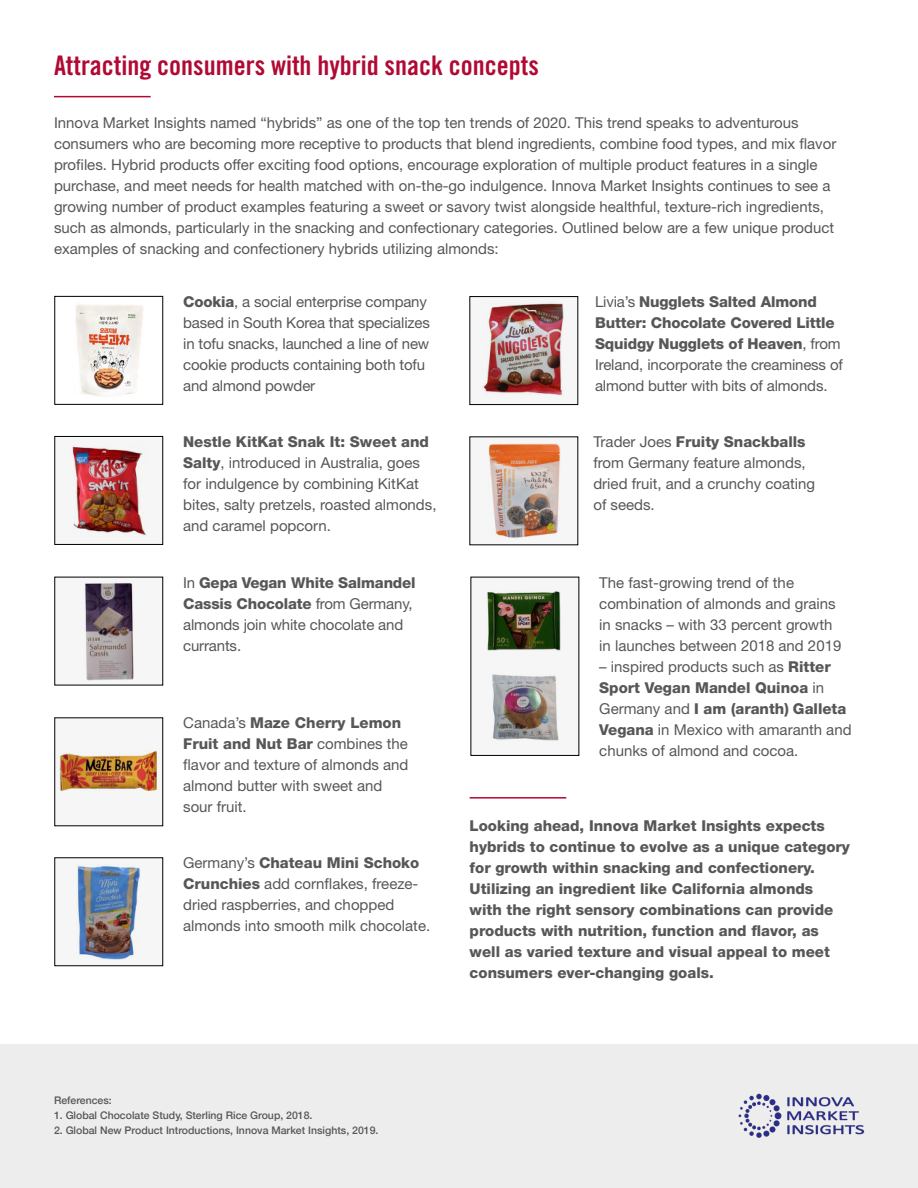
<style>
.page{position:relative;width:918px;height:1188px;background:#fff}
.page>*{position:absolute;margin:0;border:0;box-sizing:border-box;transform-origin:0 0}
.t1{font:27px "Trade Gothic Bold Cond Twenty";color:#b10933}
.t2{font:15px/21px "Helvetica Neue LT Std";color:#575756}
.t3{font:800 15px/21px "Helvetica Neue LT Std";color:#575756}
.t4{font:500 10.5px "Helvetica Neue";color:#575756}
.s1{font-weight:800}
</style>
<div class="page">
<div style="left:0;top:1044px;width:918px;height:144px;background:#ededed"></div>
<hr style="left:54px;top:96px;width:97px;height:1px;background:#b10933">
<hr style="left:470px;top:797px;width:96px;height:2px;background:#b10933">
<img style="left:75px;top:304px;width:69px;height:92px">
<div style="left:55px;top:296px;width:108px;height:109px;border:1px solid #000"></div>
<div style="left:55px;top:436px;width:108px;height:108px;background:#f6f6f6"></div>
<img style="left:72px;top:446px;width:74px;height:90px">
<div style="left:55px;top:436px;width:108px;height:109px;border:1px solid #000"></div>
<div style="left:55px;top:577px;width:108px;height:108px;background:#f6f6f6"></div>
<img style="left:85px;top:583px;width:49px;height:98px">
<div style="left:55px;top:858px;width:108px;height:108px;background:#f6f6f6"></div>
<img style="left:77px;top:864px;width:63px;height:95px">
<div style="left:55px;top:718px;width:108px;height:108px;background:#f6f6f6"></div>
<img style="left:59px;top:750px;width:98px;height:41px">
<div style="left:470px;top:437px;width:108px;height:108px;background:#f6f6f6"></div>
<img style="left:488px;top:443px;width:72px;height:95px">
<div style="left:470px;top:297px;width:108px;height:108px;background:#f6f6f6"></div>
<img style="left:483px;top:303px;width:81px;height:93px">
<div style="left:470px;top:296px;width:108px;height:109px;border:1px solid #000"></div>
<div style="left:471px;top:577px;width:108px;height:178px;background:#f6f6f6"></div>
<img style="left:487px;top:591px;width:74px;height:60px">
<img style="left:738px;top:1093px;width:127px;height:45px">
<img style="left:492px;top:674px;width:66px;height:66px">
<h1 class="t1" style="left:54px;top:49px;width:486px">Attracting consumers with hybrid snack concepts</h1>
<p class="t2" style="left:54px;top:112px;width:784px">Innova Market Insights named “hybrids” as one of the top ten trends of 2020. This trend speaks to adventurous consumers who are becoming more receptive to products that blend ingredients, combine food types, and mix flavor profiles. Hybrid products offer exciting food options, encourage exploration of multiple product features in a single purchase, and meet needs for health matched with on-the-go indulgence. Innova Market Insights continues to see a growing number of product examples featuring a sweet or savory twist alongside healthful, texture-rich ingredients, such as almonds, particularly in the snacking and confectionary categories. Outlined below are a few unique product examples of snacking and confectionery hybrids utilizing almonds:</p>
<p class="t2" style="left:183px;top:291px;width:248px"><span class="s1">Cookia</span>, a social enterprise company based in South Korea that specializes in tofu snacks, launched a line of new cookie products containing both tofu and almond powder</p>
<p class="t2" style="left:183px;top:431px;width:255px"><span class="s1">Nestle KitKat Snak It: Sweet and Salty</span>, introduced in Australia, goes for indulgence by combining KitKat bites, salty pretzels, roasted almonds, and caramel popcorn.</p>
<p class="t2" style="left:183px;top:572px;width:234px">In <span class="s1">Gepa Vegan White Salmandel<br>Cassis Chocolate</span> from Germany, almonds join white chocolate and currants.</p>
<p class="t2" style="left:183px;top:712px;width:227px">Canada’s <span class="s1">Maze Cherry Lemon<br>Fruit and Nut Bar</span> combines the flavor and texture of almonds and almond butter with sweet and sour fruit.</p>
<p class="t2" style="left:183px;top:852px;width:249px">Germany’s <span class="s1">Chateau Mini Schoko Crunchies</span> add cornflakes, freeze&shy;dried raspberries, and chopped almonds into smooth milk chocolate.</p>
<p class="t2" style="left:595px;top:291px;width:249px">Livia’s <span class="s1">Nugglets Salted Almond Butter: Chocolate Covered Little Squidgy Nugglets of Heaven</span>, from Ireland, incorporate the creaminess of almond butter with bits of almonds.</p>
<p class="t2" style="left:593px;top:431px;width:223px">Trader Joes <span class="s1">Fruity Snackballs </span>from Germany feature almonds, dried fruit, and a crunchy coating of seeds.</p>
<p class="t2" style="left:599px;top:572px;width:244px">The fast-growing trend of the combination of almonds and grains in snacks – with 33 percent growth in launches between 2018 and 2019</p>
<p class="t2" style="left:599px;top:656px;width:254px">– inspired products such as <span class="s1">Ritter<br>Sport Vegan Mandel Quinoa</span> in<br>Germany and <span class="s1">I am (aranth) Galleta<br>Vegana</span> in Mexico with amaranth and chunks of almond and cocoa.</p>
<p class="t3" style="left:470px;top:815px;width:382px">Looking ahead, Innova Market Insights expects hybrids to continue to evolve as a unique category for growth within snacking and confectionery.<br>Utilizing an ingredient like California almonds<br>with the right sensory combinations can provide products with nutrition, function and flavor, as well as varied texture and visual appeal to meet consumers ever-changing goals.</p>
<p class="t4" style="left:54px;top:1092px;width:59px">References:</p>
<p class="t4" style="left:54px;top:1107px;width:260px">1. Global Chocolate Study, Sterling Rice Group, 2018.</p>
<p class="t4" style="left:54px;top:1122px;width:326px">2. Global New Product Introductions, Innova Market Insights, 2019.</p>
</div>
